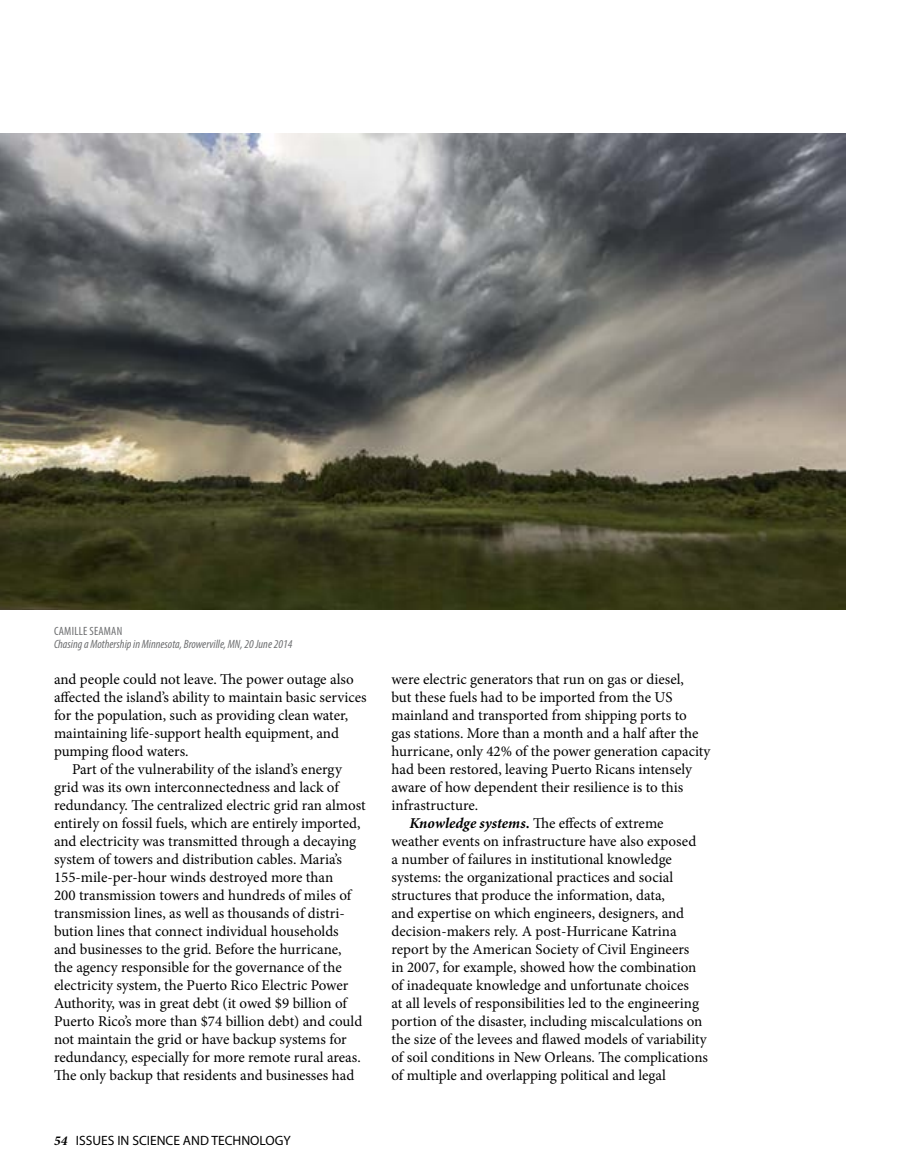
<style>
.page{position:relative;width:918px;height:1175px;background:#fff}
.page>*{position:absolute;margin:0;border:0;box-sizing:border-box;transform-origin:0 0}
._10_12_MinPro_text_i{font:15px/18px "Minion Pro";color:#000}
.t1{font:13.5px "Myriad Pro";color:#000}
.Art_caption_2{font:italic condensed 12px "Myriad Pro";color:#6d6e70}
.Art_caption_2_artist{font:condensed 12px "Myriad Pro";letter-spacing:.02em;color:#6d6e70}
.s1{font-family:"Minion Pro";font-weight:700;font-style:italic}
.s2{font-weight:700;font-style:italic}
.s3{font-weight:700}
</style>
<div class="page">
<img style="left:0;top:134px;width:846px;height:475px">
<p class="Art_caption_2_artist" style="left:54px;top:623px;width:70px">CAMILLE SEAMAN</p>
<p class="Art_caption_2" style="left:54px;top:637px;width:240px">Chasing a Mothership in Minnesota, Browerville, MN, 20 June 2014</p>
<p class="_10_12_MinPro_text_i" style="left:54px;top:670px;width:314px">and people could not leave. The power outage also affected the island’s ability to maintain basic services for the population, such as providing clean water, maintaining life-support health equipment, and pumping flood waters.</p>
<p class="_10_12_MinPro_text_i" style="left:54px;top:760px;width:313px;text-indent:18px">Part of the vulnerability of the island’s energy grid was its own interconnectedness and lack of redundancy. The centralized electric grid ran almost entirely on fossil fuels, which are entirely imported, and electricity was transmitted through a decaying system of towers and distribution cables. Maria’s 155-mile-per-hour winds destroyed more than<br>200 transmission towers and hundreds of miles of transmission lines, as well as thousands of distri&shy;bution lines that connect individual households<br>and businesses to the grid. Before the hurricane,<br>the agency responsible for the governance of the electricity system, the Puerto Rico Electric Power Authority, was in great debt (it owed $9 billion of Puerto Rico’s more than $74 billion debt) and could not maintain the grid or have backup systems for redundancy, especially for more remote rural areas.<br>The only backup that residents and businesses had</p>
<p class="t1" style="left:54px;top:1131px;width:238px"><span class="s1">54</span> ISSUES IN SCIENCE AND TECHNOLOGY</p>
<p class="_10_12_MinPro_text_i" style="left:392px;top:670px;width:320px">were electric generators that run on gas or diesel,<br>but these fuels had to be imported from the US mainland and transported from shipping ports to<br>gas stations. More than a month and a half after the hurricane, only 42% of the power generation capacity had been restored, leaving Puerto Ricans intensely aware of how dependent their resilience is to this infrastructure.</p>
<p class="_10_12_MinPro_text_i" style="left:392px;top:814px;width:318px;text-indent:18px"><span class="s2">Knowledge systems</span><span class="s3">.</span> The effects of extreme weather events on infrastructure have also exposed<br>a number of failures in institutional knowledge systems: the organizational practices and social structures that produce the information, data,<br>and expertise on which engineers, designers, and decision-makers rely. A post-Hurricane Katrina report by the American Society of Civil Engineers<br>in 2007, for example, showed how the combination of inadequate knowledge and unfortunate choices<br>at all levels of responsibilities led to the engineering portion of the disaster, including miscalculations on the size of the levees and flawed models of variability of soil conditions in New Orleans. The complications of multiple and overlapping political and legal</p>
</div>
